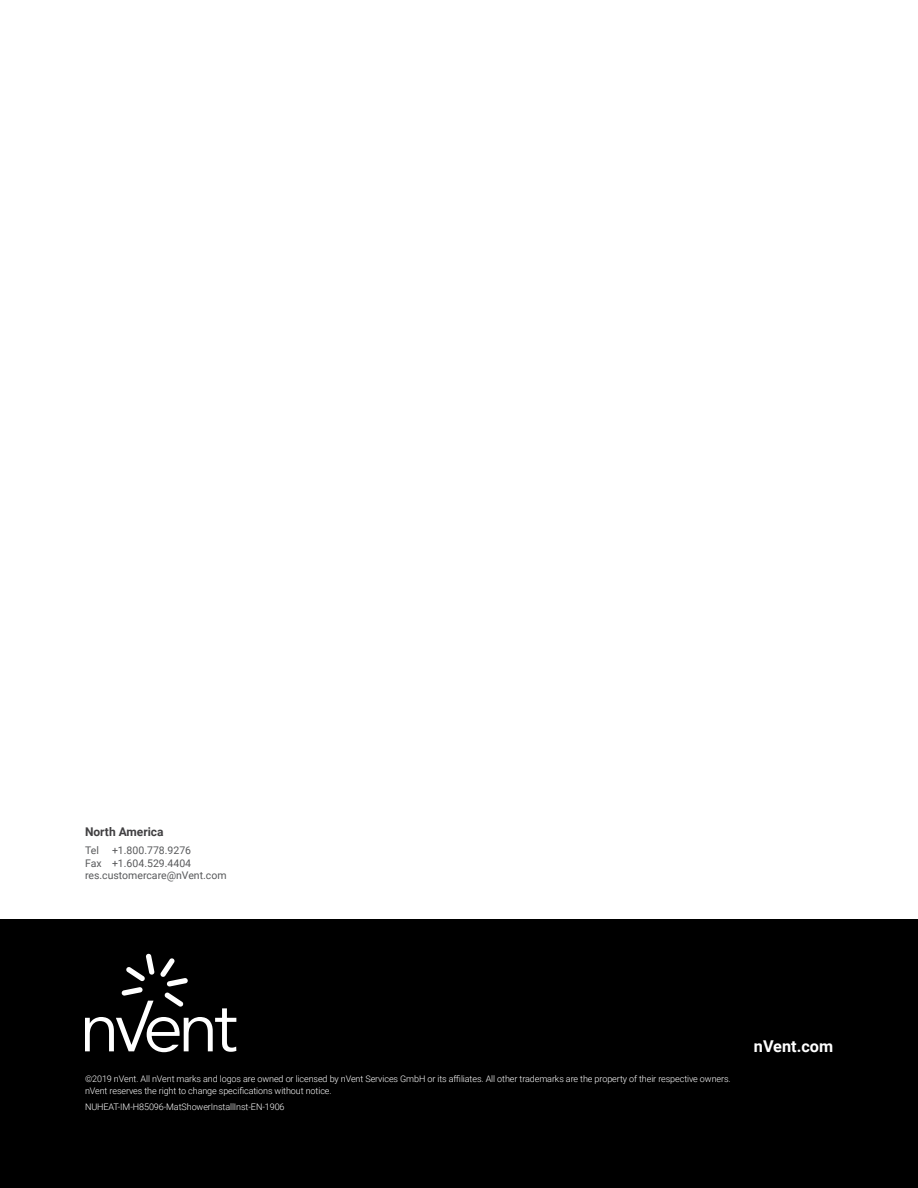
<style>
.page{position:relative;width:918px;height:1188px;background:#fff}
.page>*{position:absolute;margin:0;border:0;box-sizing:border-box;transform-origin:0 0}
.t1{font:700 16.2px "Roboto";color:#fff}
.t2{font:700 12px "Roboto";color:#414042}
.t3{font:10.5px/12.6px "Roboto";color:#58595b}
.t4{font:300 9px/12.6px "Roboto";letter-spacing:-.01em;color:#fff}
</style>
<div class="page">
<div style="left:0;top:920px;width:918px;height:268px;background:#000"></div>
<svg style="left:85px;top:954px;width:151px;height:98px"></svg>
<h2 class="t2" style="left:85px;top:823px;width:80px">North America</h2>
<p class="t3" style="left:85px;top:844px;width:143px">Tel +1.800.778.9276<br>Fax +1.604.529.4404 res.customercare@nVent.com</p>
<p class="t4" style="left:85px;top:1072px;width:647px">©2019 nVent. All nVent marks and logos are owned or licensed by nVent Services GmbH or its affiliates. All other trademarks are the property of their respective owners. nVent reserves the right to change specifications without notice.</p>
<p class="t4" style="left:85px;top:1100px;width:201px">NUHEAT-IM-H85096-MatShowerInstallInst-EN-1906</p>
<h1 class="t1" style="left:754px;top:1035px;width:81px">nVent.com</h1>
</div>
